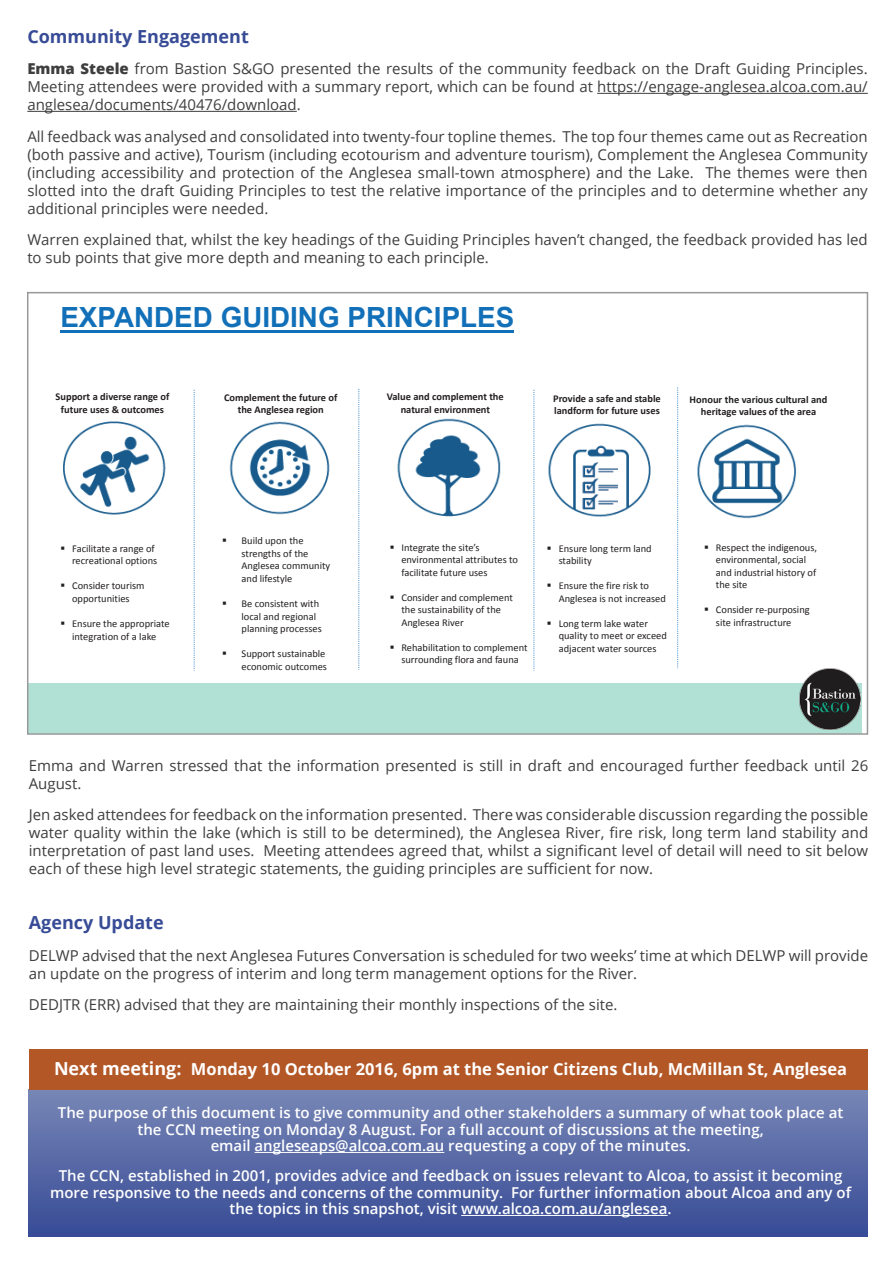
<style>
.page{position:relative;width:893px;height:1263px;background:#fff}
.page>*{position:absolute;margin:0;border:0;box-sizing:border-box;transform-origin:0 0}
.t1{font:700 27.75px "Arial";color:#1270b9}
.t2{font:700 18px "Open Sans";color:#374b96}
.t3{font:700 16.5px "Open Sans";color:#fff}
.t4{font:15px/18px "Open Sans";color:#3e3e3f;text-align:justify}
.t5{font:600 15px/16.5px "Open Sans";color:#fff;text-align:center}
.t6{font:10.5px/12.5px "Calibri";color:#231f20}
.t7{font:700 10.5px/12.5px "Calibri";color:#231f20;text-align:center}
.s1{font-weight:800}
.s2{font-size:18px}
</style>
<div class="page">
<svg style="left:29px;top:1089px;width:839px;height:147px;background:#5768a4"></svg>
<div style="left:29px;top:1049px;width:839px;height:40px;background:#b35726"></div>
<hr style="left:255px;top:1152px;width:189px;height:1px;background:#fff">
<hr style="left:461px;top:1215px;width:207px;height:1px;background:#fff">
<hr style="left:597px;top:93px;width:271px;height:1px;background:#3e3e3f">
<hr style="left:27px;top:111px;width:270px;height:1px;background:#3e3e3f">
<hr style="left:60px;top:330px;width:454px;height:3px;background:#1270b9">
<div style="left:28px;top:683px;width:834px;height:51px;background:#b1e1d4"></div>
<img style="left:800px;top:668px;width:61px;height:61px">
<img style="left:63px;top:421px;width:103px;height:94px">
<img style="left:229px;top:421px;width:101px;height:94px">
<img style="left:397px;top:418px;width:104px;height:99px">
<img style="left:534px;top:412px;width:117px;height:105px">
<img style="left:697px;top:424px;width:99px;height:94px">
<svg style="left:677px;top:387px;width:1px;height:281px"></svg>
<svg style="left:533px;top:390px;width:1px;height:281px"></svg>
<svg style="left:358px;top:389px;width:1px;height:281px"></svg>
<svg style="left:194px;top:390px;width:1px;height:281px"></svg>
<div style="left:27px;top:292px;width:841px;height:443px;border:2px solid #999"></div>
<p class="t2" style="left:27px;top:23px;width:223px">Community Engagement</p>
<p class="t4" style="left:27px;top:59px;width:842px"><span class="s1">Emma Steele</span> from Bastion S&amp;GO presented the results of the community feedback on the Draft Guiding Principles.<br>Meeting attendees were provided with a summary report, which can be found at https://engage-anglesea.alcoa.com.au/ anglesea/documents/40476/download.</p>
<p class="t4" style="left:27px;top:127px;width:842px">All feedback was analysed and consolidated into twenty-four topline themes. The top four themes came out as Recreation (both passive and active), Tourism (including ecotourism and adventure tourism), Complement the Anglesea Community (including accessibility and protection of the Anglesea small-town atmosphere) and the Lake. The themes were then slotted into the draft Guiding Principles to test the relative importance of the principles and to determine whether any additional principles were needed.</p>
<p class="t4" style="left:27px;top:230px;width:842px">Warren explained that, whilst the key headings of the Guiding Principles haven’t changed, the feedback provided has led to sub points that give more depth and meaning to each principle.</p>
<h1 class="t1" style="left:60px;top:298px;width:455px">EXPANDED GUIDING PRINCIPLES</h1>
<p class="t7" style="left:56px;top:391px;width:115px">Support a diverse range of future uses &amp; outcomes</p>
<p class="t7" style="left:387px;top:391px;width:118px">Value and complement the natural environment</p>
<p class="t7" style="left:224px;top:391px;width:115px">Complement the future of the Anglesea region</p>
<p class="t7" style="left:690px;top:393px;width:139px">Honour the various cultural and heritage values of the area</p>
<p class="t7" style="left:553px;top:392px;width:109px;text-align:left">Provide a safe and stable landform for future uses</p>
<p class="t6" style="left:60px;top:542px;width:98px;text-align:right">▪ Facilitate a range of recreational options</p>
<p class="t6" style="left:60px;top:580px;width:86px;text-align:center">▪ Consider tourism opportunities</p>
<p class="t6" style="left:60px;top:617px;width:111px;text-align:center">▪ Ensure the appropriate integration of a lake</p>
<p class="t6" style="left:242px;top:535px;width:90px;text-indent:-20px">▪ Build upon the strengths of the<br>Anglesea community and lifestyle</p>
<p class="t6" style="left:242px;top:597px;width:82px;text-indent:-20px">▪ Be consistent with local and regional planning processes</p>
<p class="t6" style="left:222px;top:647px;width:106px;text-align:right">▪ Support sustainable economic outcomes</p>
<p class="t6" style="left:401px;top:541px;width:118px;text-indent:-12px">▪ Integrate the site’s environmental attributes to facilitate future uses</p>
<p class="t6" style="left:401px;top:591px;width:113px;text-indent:-12px">▪ Consider and complement the sustainability of the<br>Anglesea River</p>
<p class="t6" style="left:390px;top:641px;width:139px;text-align:center">▪ Rehabilitation to complement surrounding flora and fauna</p>
<p class="t6" style="left:559px;top:542px;width:95px;text-indent:-12px">▪ Ensure long term land stability</p>
<p class="t6" style="left:559px;top:580px;width:109px;text-indent:-12px">▪ Ensure the fire risk to<br>Anglesea is not increased</p>
<p class="t6" style="left:559px;top:617px;width:110px;text-indent:-12px">▪ Long term lake water quality to meet or exceed adjacent water sources</p>
<p class="t6" style="left:716px;top:541px;width:103px;text-indent:-12px">▪ Respect the indigenous, environmental, social and industrial history of the site</p>
<p class="t6" style="left:716px;top:604px;width:95px;text-indent:-12px">▪ Consider re-purposing site infrastructure</p>
<p class="t4" style="left:29px;top:756px;width:841px">Emma and Warren stressed that the information presented is still in draft and encouraged further feedback until 26<br>August.</p>
<p class="t4" style="left:29px;top:805px;width:841px">Jen asked attendees for feedback on the information presented. There was considerable discussion regarding the possible water quality within the lake (which is still to be determined), the Anglesea River, fire risk, long term land stability and interpretation of past land uses. Meeting attendees agreed that, whilst a significant level of detail will need to sit below each of these high level strategic statements, the guiding principles are sufficient for now.</p>
<p class="t2" style="left:29px;top:910px;width:136px">Agency Update</p>
<p class="t4" style="left:29px;top:946px;width:841px">DELWP advised that the next Anglesea Futures Conversation is scheduled for two weeks’ time at which DELWP will provide an update on the progress of interim and long term management options for the River.</p>
<p class="t4" style="left:29px;top:995px;width:590px">DEDJTR (ERR) advised that they are maintaining their monthly inspections of the site.</p>
<p class="t3" style="left:54px;top:1057px;width:795px"><span class="s2">Next meeting:</span> Monday 10 October 2016, 6pm at the Senior Citizens Club, McMillan St, Anglesea</p>
<p class="t5" style="left:58px;top:1104px;width:787px">The purpose of this document is to give community and other stakeholders a summary of what took place at the CCN meeting on Monday 8 August. For a full account of discussions at the meeting,<br>email angleseaps@alcoa.com.au requesting a copy of the minutes.</p>
<p class="t5" style="left:50px;top:1167px;width:802px">The CCN, established in 2001, provides advice and feedback on issues relevant to Alcoa, to assist it becoming more responsive to the needs and concerns of the community. For further information about Alcoa and any of the topics in this snapshot, visit www.alcoa.com.au/anglesea.</p>
</div>
